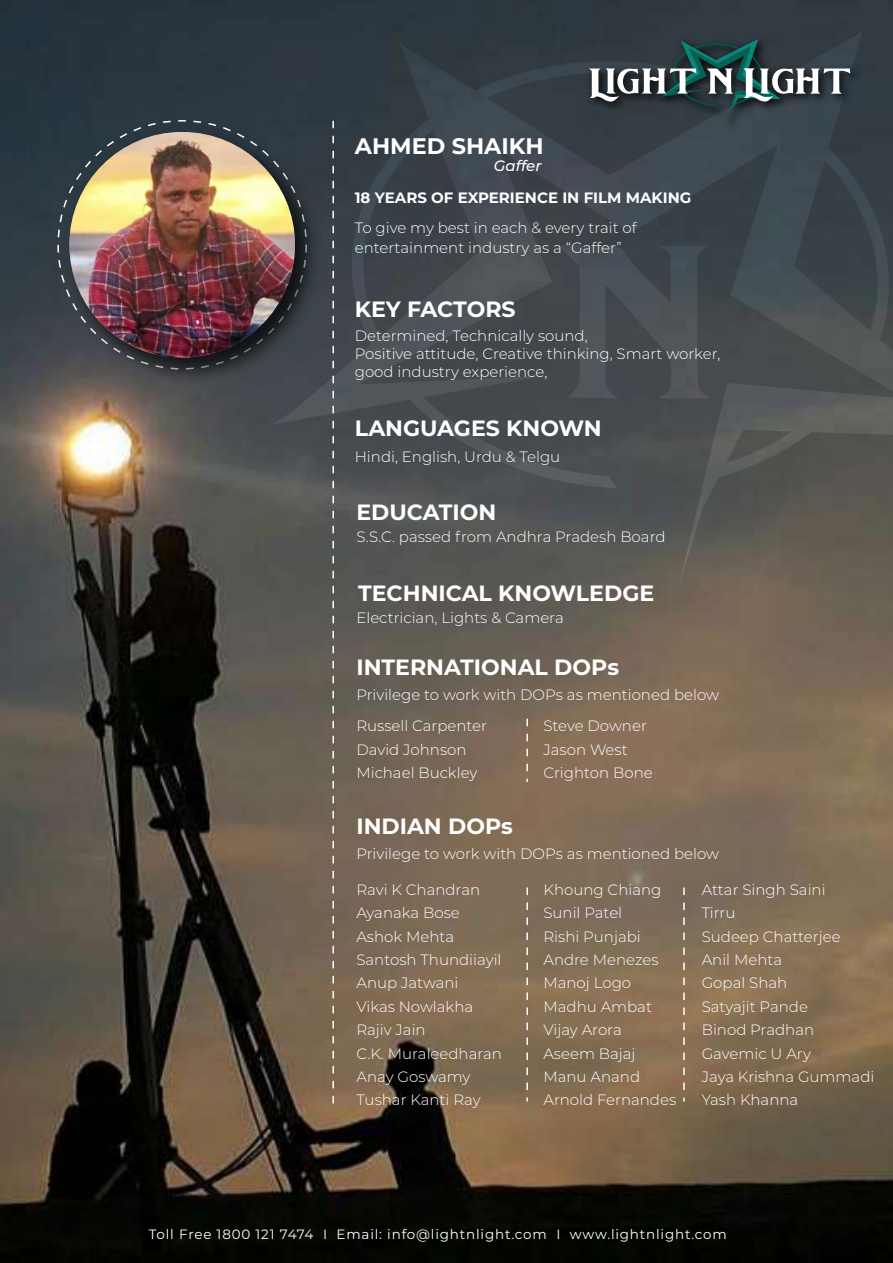
<style>
.page{position:relative;width:893px;height:1263px;background:#fff}
.page>*{position:absolute;margin:0;border:0;box-sizing:border-box;transform-origin:0 0}
.t1{font:700 22.5px "Montserrat";color:#fff}
.t2{font:700 22.05px "Montserrat";color:#fff}
.t3{font:300 15px/23.4px "Montserrat";color:#fff}
.t4{font:700 15px "Montserrat";color:#fff}
.t5{font:italic 500 15px "Montserrat";color:#fff}
.t6{font:13.5px "Montserrat";letter-spacing:.06em;color:#fff}
</style>
<div class="page">
<img style="left:0;top:0;width:893px;height:1263px">
<svg style="left:294px;top:32px;width:599px;height:46px;background:#2e3941"></svg>
<svg style="left:272px;top:78px;width:621px;height:508px;background:#474c4f"></svg>
<svg style="left:395px;top:245px;width:455px;height:243px;background:#494e51"></svg>
<svg style="left:526px;top:887px;width:2px;height:214px"></svg>
<svg style="left:526px;top:719px;width:2px;height:63px"></svg>
<svg style="left:683px;top:887px;width:2px;height:214px"></svg>
<img style="left:57px;top:120px;width:271px;height:271px">
<svg style="left:332px;top:121px;width:2px;height:988px"></svg>
<img style="left:69px;top:132px;width:226px;height:226px;border-radius:113px">
<img style="left:580px;top:31px;width:285px;height:104px">
<svg style="left:589px;top:39px;width:261px;height:82px;background:#455559"></svg>
<h1 class="t1" style="left:355px;top:130px;width:190px">AHMED SHAIKH</h1>
<p class="t5" style="left:494px;top:155px;width:49px">Gaffer</p>
<p class="t4" style="left:355px;top:187px;width:338px">18 YEARS OF EXPERIENCE IN FILM MAKING</p>
<p class="t3" style="left:355px;top:217px;width:284px;line-height:20.1px">To give my best in each &amp; every trait of entertainment industry as a “Gaffer”</p>
<h2 class="t2" style="left:355px;top:294px;width:162px">KEY FACTORS</h2>
<p class="t3" style="left:355px;top:326px;width:367px;line-height:18px">Determined, Technically sound,<br>Positive attitude, Creative thinking, Smart worker, good industry experience,</p>
<h2 class="t2" style="left:355px;top:412px;width:248px">LANGUAGES KNOWN</h2>
<p class="t3" style="left:355px;top:444px;width:207px">Hindi, English, Urdu &amp; Telgu</p>
<h2 class="t2" style="left:356px;top:496px;width:141px">EDUCATION</h2>
<p class="t3" style="left:356px;top:524px;width:311px">S.S.C. passed from Andhra Pradesh Board</p>
<h2 class="t2" style="left:358px;top:577px;width:298px">TECHNICAL KNOWLEDGE</h2>
<p class="t3" style="left:356px;top:606px;width:209px">Electrician, Lights &amp; Camera</p>
<h2 class="t2" style="left:356px;top:651px;width:264px">INTERNATIONAL DOPs</h2>
<p class="t3" style="left:356px;top:682px;width:364px">Privilege to work with DOPs as mentioned below</p>
<p class="t3" style="left:356px;top:714px;width:132px">Russell Carpenter<br>David Johnson<br>Michael Buckley</p>
<p class="t3" style="left:543px;top:714px;width:111px">Steve Downer<br>Jason West<br>Crighton Bone</p>
<h2 class="t2" style="left:356px;top:810px;width:158px">INDIAN DOPs</h2>
<p class="t3" style="left:356px;top:841px;width:364px">Privilege to work with DOPs as mentioned below</p>
<p class="t3" style="left:356px;top:877px;width:147px">Ravi K Chandran<br>Ayanaka Bose<br>Ashok Mehta<br>Santosh Thundiiayil<br>Anup Jatwani<br>Vikas Nowlakha<br>Rajiv Jain<br>C.K. Muraleedharan<br>Anay Goswamy<br>Tushar Kanti Ray</p>
<p class="t3" style="left:543px;top:877px;width:134px">Khoung Chiang<br>Sunil Patel<br>Rishi Punjabi<br>Andre Menezes<br>Manoj Logo<br>Madhu Ambat<br>Vijay Arora<br>Aseem Bajaj<br>Manu Anand<br>Arnold Fernandes</p>
<p class="t3" style="left:702px;top:877px;width:174px">Attar Singh Saini<br>Tirru<br>Sudeep Chatterjee<br>Anil Mehta<br>Gopal Shah<br>Satyajit Pande<br>Binod Pradhan<br>Gavemic U Ary<br>Jaya Krishna Gummadi<br>Yash Khanna</p>
<p class="t6" style="left:149px;top:1225px;width:580px">Toll Free 1800 121 7474 I Email: info@lightnlight.com I www.lightnlight.com</p>
</div>
